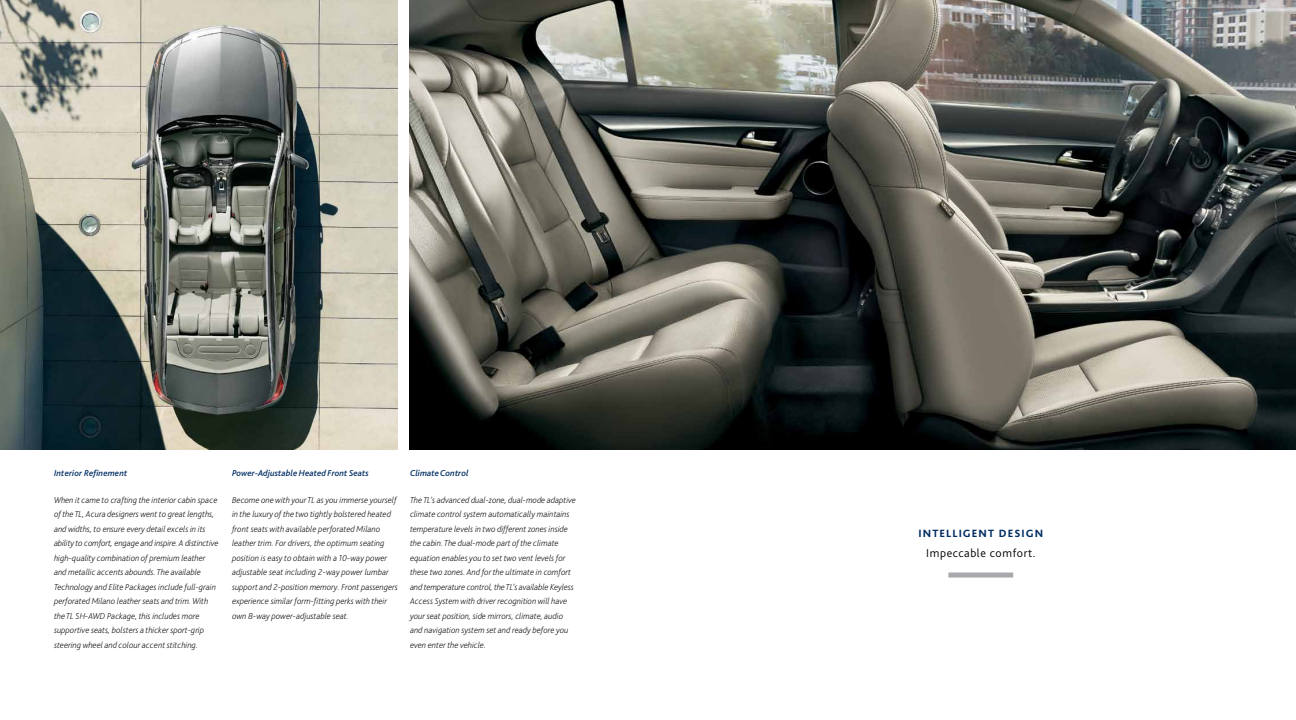
<style>
.page{position:relative;width:1296px;height:720px;background:#fff}
.page>*{position:absolute;margin:0;border:0;box-sizing:border-box;transform-origin:0 0}
.t1{font:300 12px "Bliss 2";letter-spacing:.05em;color:#000}
.t2{font:800 11px "Bliss 2";letter-spacing:.1em;color:#002d62}
.t3{font:italic 200 9px/14.5px "Bliss 2";color:#000}
.t4{font:italic 500 9px "Bliss 2";color:#002d62}
</style>
<div class="page">
<div style="left:948px;top:573px;width:65px;height:5px;background:#a7a9ac"></div>
<img style="left:0;top:0;width:398px;height:450px">
<img style="left:410px;top:0;width:886px;height:450px">
<p class="t4" style="left:54px;top:468px;width:75px">Interior Refinement</p>
<p class="t3" style="left:54px;top:492px;width:166px">When it came to crafting the interior cabin space of the TL, Acura designers went to great lengths, and widths, to ensure every detail excels in its ability to comfort, engage and inspire. A distinctive high-quality combination of premium leather and metallic accents abounds. The available Technology and Elite Packages include full-grain perforated Milano leather seats and trim. With the TL SH-AWD Package, this includes more supportive seats, bolsters a thicker sport-grip steering wheel and colour accent stitching.</p>
<p class="t4" style="left:232px;top:468px;width:138px">Power-Adjustable Heated Front Seats</p>
<p class="t3" style="left:232px;top:492px;width:167px">Become one with your TL as you immerse yourself in the luxury of the two tightly bolstered heated front seats with available perforated Milano leather trim. For drivers, the optimum seating position is easy to obtain with a 10-way power adjustable seat including 2-way power lumbar support and 2-position memory. Front passengers experience similar form-fitting perks with their own 8-way power-adjustable seat.</p>
<p class="t4" style="left:410px;top:468px;width:60px">Climate Control</p>
<p class="t3" style="left:410px;top:492px;width:167px">The TL’s advanced dual-zone, dual-mode adaptive climate control system automatically maintains temperature levels in two different zones inside the cabin. The dual-mode part of the climate equation enables you to set two vent levels for these two zones. And for the ultimate in comfort and temperature control, the TL’s available Keyless Access System with driver recognition will have your seat position, side mirrors, climate, audio and navigation system set and ready before you even enter the vehicle.</p>
<p class="t2" style="left:919px;top:526px;width:88px">INTELLIGENT DESI</p>
<p class="t2" style="left:1026px;top:526px;width:17px">GN</p>
<h1 class="t1" style="left:926px;top:546px;width:111px">Impeccable comfort.</h1>
</div>
